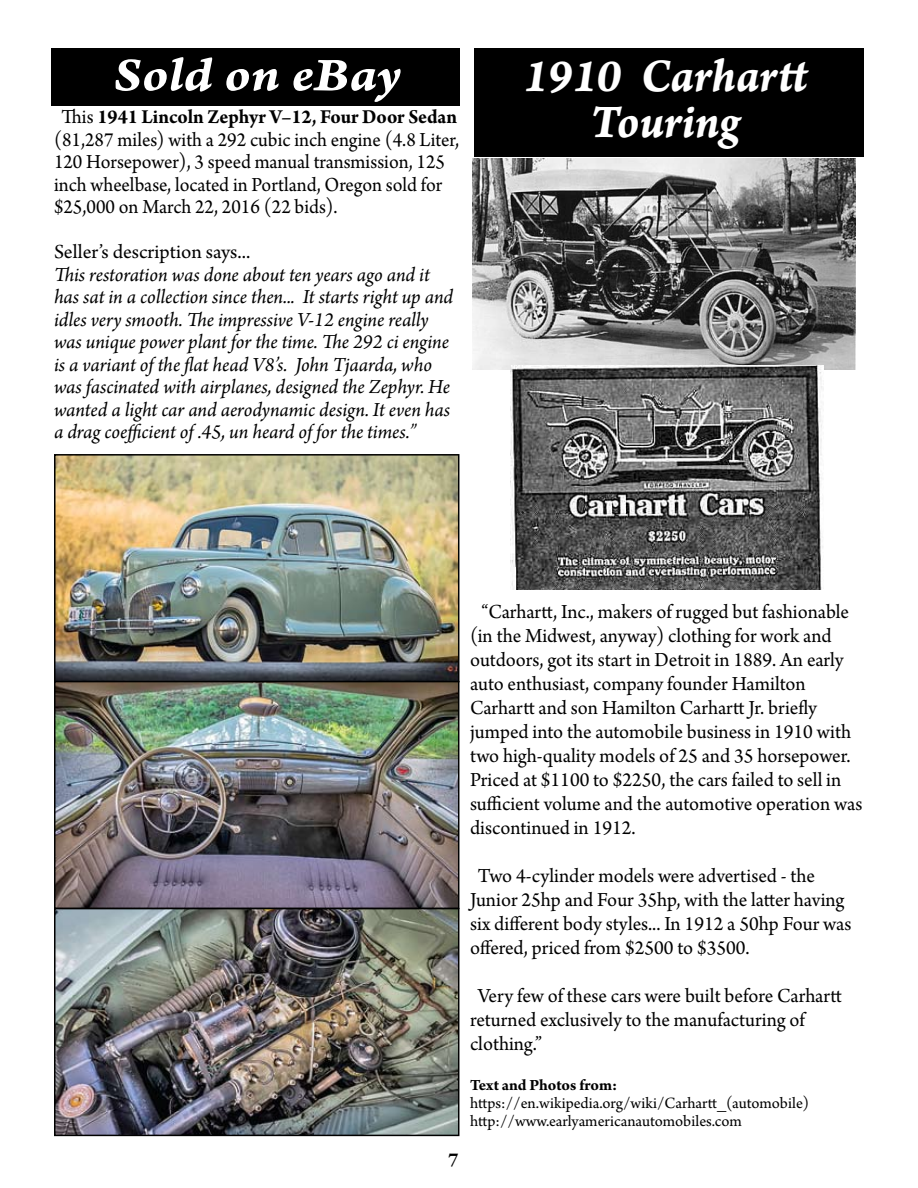
<style>
.page{position:relative;width:918px;height:1188px;background:#fff}
.page>*{position:absolute;margin:0;border:0;box-sizing:border-box;transform-origin:0 0}
.t1{font:49.5px/46.5px "Arno Pro Bold Italic Caption";color:#fff;text-align:center;scale:.94 1}
.t2{font:49.5px "Arno Pro Bold Italic Caption";color:#fff;scale:1.1 1}
.t3{font:21px/24px "Arno Pro";color:#000}
.t4{font:italic 21px/22.5px "Arno Pro";letter-spacing:-.005em;color:#000}
.t5{font:21px/22.5px "Arno Pro";color:#000;scale:.95 1}
.t6{font:600 21px "Arno Pro";color:#000}
.t7{font:16.5px/18px "Arno Pro";color:#000}
.t8{font:700 16.5px "Arno Pro";letter-spacing:-.005em;color:#000}
.s1{font-weight:700}
</style>
<div class="page">
<div style="left:52px;top:48px;width:408px;height:58px;background:#000"></div>
<img style="left:57px;top:457px;width:399px;height:676px">
<div style="left:54px;top:454px;width:405px;height:228px;border:2px solid #000"></div>
<div style="left:475px;top:48px;width:389px;height:109px;background:#000"></div>
<img style="left:473px;top:158px;width:383px;height:211px">
<img style="left:511px;top:365px;width:312px;height:225px">
<div style="left:54px;top:681px;width:405px;height:228px;border:2px solid #000"></div>
<div style="left:54px;top:908px;width:405px;height:228px;border:2px solid #000"></div>
<h1 class="t2" style="left:113px;top:44px;width:263px">Sold on eBay</h1>
<p class="t5" style="left:54px;top:107px;width:428px;text-indent:8px">This <span class="s1">1941 Lincoln Zephyr V–12, Four Door Sedan </span>(81,287 miles) with a 292 cubic inch engine (4.8 Liter, 120 Horsepower), 3 speed manual transmission, 125 inch wheelbase, located in Portland, Oregon sold for $25,000 on March 22, 2016 (22 bids).</p>
<p class="t3" style="left:54px;top:241px;width:198px">Seller’s description says...</p>
<p class="t4" style="left:54px;top:264px;width:401px">This restoration was done about ten years ago and it has sat in a collection since then... It starts right up and idles very smooth. The impressive V-12 engine really was unique power plant for the time. The 292 ci engine is a variant of the flat head V8’s. John Tjaarda, who was fascinated with airplanes, designed the Zephyr. He wanted a light car and aerodynamic design. It even has a drag coefficient of .45, un heard of for the times.”</p>
<h1 class="t1" style="left:523px;top:53px;width:306px">1910 Carhartt<br>Touring</h1>
<p class="t6" style="left:448px;top:1147px;width:12px">7</p>
<p class="t3" style="left:470px;top:601px;width:394px;text-indent:12px">“Carhartt, Inc., makers of rugged but fashionable (in the Midwest, anyway) clothing for work and outdoors, got its start in Detroit in 1889. An early auto enthusiast, company founder Hamilton Carhartt and son Hamilton Carhartt Jr. briefly jumped into the automobile business in 1910 with two high-quality models of 25 and 35 horsepower.<br>Priced at $1100 to $2250, the cars failed to sell in sufficient volume and the automotive operation was discontinued in 1912.</p>
<p class="t3" style="left:470px;top:865px;width:383px;text-indent:8px">Two 4-cylinder models were advertised - the Junior 25hp and Four 35hp, with the latter having six different body styles... In 1912 a 50hp Four was offered, priced from $2500 to $3500.</p>
<p class="t3" style="left:470px;top:985px;width:373px;text-indent:8px">Very few of these cars were built before Carhartt returned exclusively to the manufacturing of clothing.”</p>
<p class="t8" style="left:470px;top:1076px;width:149px">Text and Photos from:</p>
<p class="t7" style="left:470px;top:1095px;width:341px">https://en.wikipedia.org/wiki/Carhartt_(automobile) http://www.earlyamericanautomobiles.com</p>
</div>
